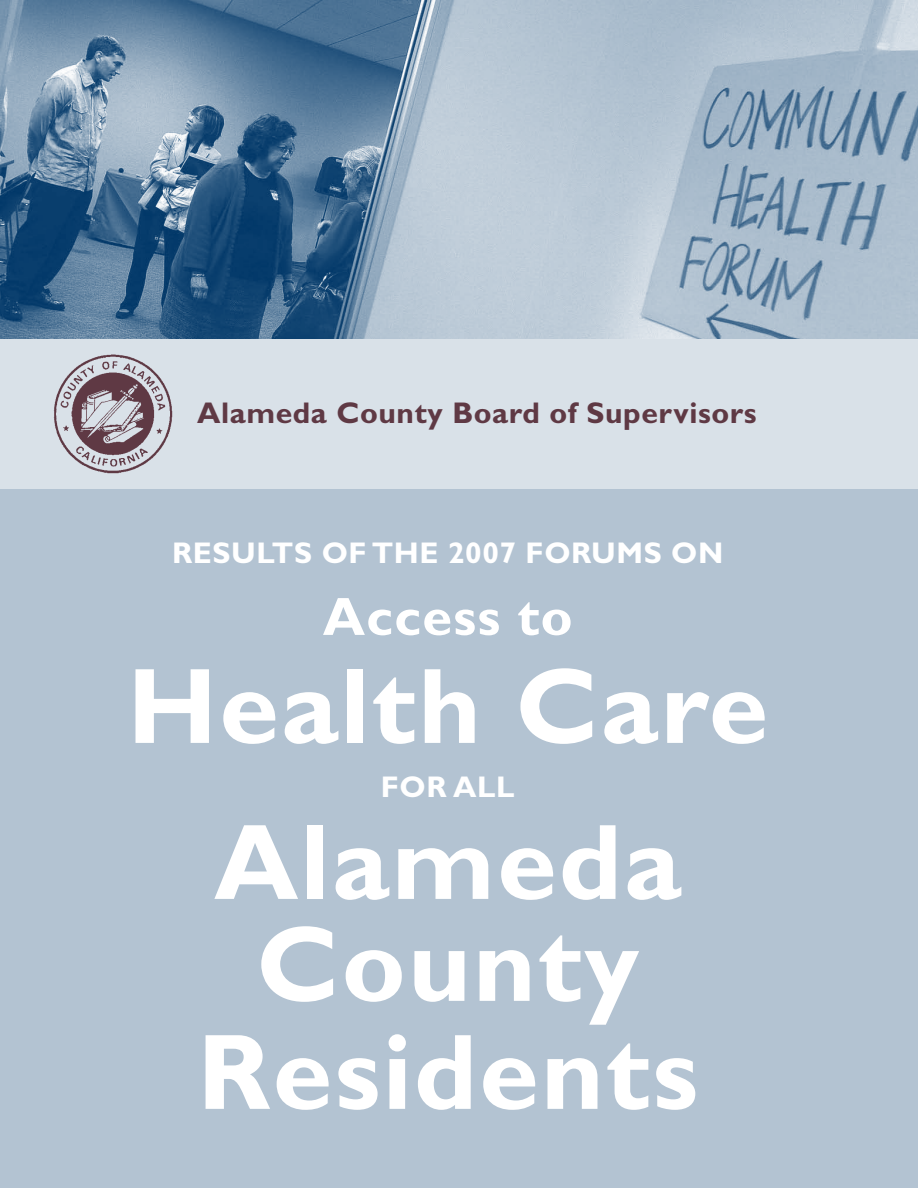
<style>
.page{position:relative;width:918px;height:1188px;background:#fff}
.page>*{position:absolute;margin:0;border:0;box-sizing:border-box;transform-origin:0 0}
.t1{font:700 108px/105px "Gill Sans Std";letter-spacing:.02em;color:#fff;text-align:center}
.t2{font:700 54px "Gill Sans Std";color:#fff}
.t3{font:700 30px "Gill Sans Std";letter-spacing:.02em;color:#5f3944}
.t4{font:700 30px "Gill Sans Std";letter-spacing:.02em;color:#fff}
</style>
<div class="page">
<img style="left:0;top:0;width:918px;height:339px">
<div style="left:0;top:488px;width:918px;height:700px;background:#b3c3d2"></div>
<div style="left:0;top:339px;width:918px;height:150px;background:#d9e1e8"></div>
<img style="left:53px;top:354px;width:120px;height:120px">
<p class="t3" style="left:197px;top:395px;width:561px">Alameda County Board of Supervisors</p>
<p class="t4" style="left:172px;top:535px;width:553px">Results of the 2007 Forums on</p>
<p class="t2" style="left:323px;top:585px;width:251px">Access to</p>
<p class="t1" style="left:127px;top:654px;width:643px">Health Care</p>
<p class="t4" style="left:381px;top:769px;width:135px">for All</p>
<p class="t1" style="left:197px;top:810px;width:502px">Alameda<br>County<br>Residents</p>
</div>
